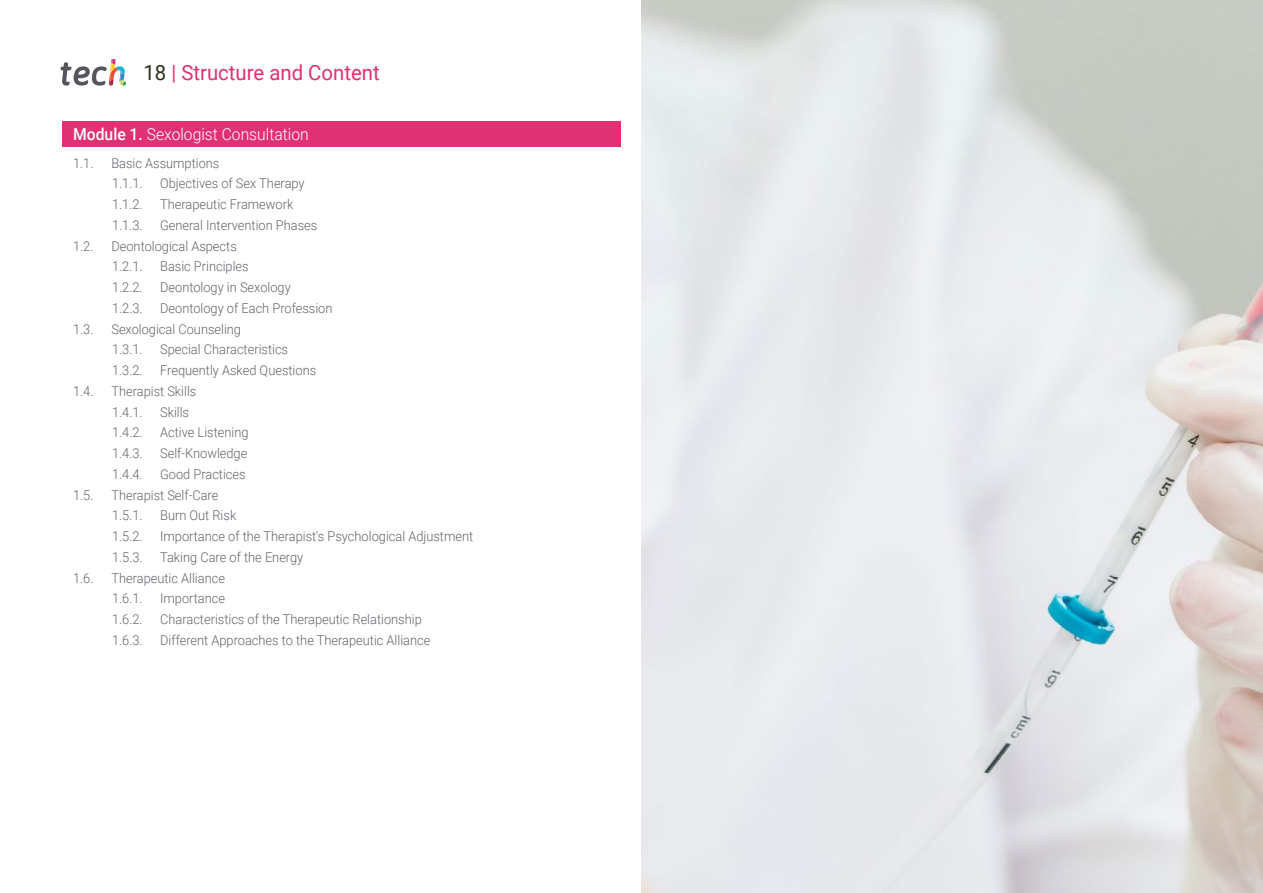
<style>
.page{position:relative;width:1263px;height:893px;background:#fff}
.page>*{position:absolute;margin:0;border:0;box-sizing:border-box;transform-origin:0 0}
.t1{font:21px "Roboto";color:#e03073}
.t2{font:300 16.5px "Roboto";color:#fff;scale:.95 1}
.t3{font:300 13.5px/20.7px "Roboto";color:#61646a;scale:.95 1}
.s1{color:#312e20}
.s2{font-weight:500}
</style>
<div class="page">
<div style="left:62px;top:122px;width:559px;height:25px;background:#df3174"></div>
<img style="left:642px;top:0;width:621px;height:893px">
<svg style="left:61px;top:59px;width:65px;height:27px"></svg>
<h1 class="t1" style="left:144px;top:57px;width:238px"><span class="s1">18</span> | Structure and Content</h1>
<p class="t2" style="left:73px;top:123px;width:249px"><span class="s2">Module 1.</span> Sexologist Consultation</p>
<p class="t3" style="left:73px;top:152px;width:23px">1.1.</p>
<p class="t3" style="left:111px;top:152px;width:115px">Basic Assumptions<br>1.1.1.</p>
<p class="t3" style="left:160px;top:173px;width:154px">Objectives of Sex Therapy</p>
<p class="t3" style="left:112px;top:193px;width:34px">1.1.2.</p>
<p class="t3" style="left:160px;top:193px;width:142px">Therapeutic Framework</p>
<p class="t3" style="left:112px;top:214px;width:34px">1.1.3.</p>
<p class="t3" style="left:160px;top:214px;width:167px">General Intervention Phases</p>
<p class="t3" style="left:73px;top:235px;width:23px">1.2.</p>
<p class="t3" style="left:111px;top:235px;width:133px">Deontological Aspects<br>1.2.1.</p>
<p class="t3" style="left:160px;top:256px;width:95px">Basic Principles</p>
<p class="t3" style="left:112px;top:276px;width:34px">1.2.2.</p>
<p class="t3" style="left:160px;top:276px;width:139px">Deontology in Sexology</p>
<p class="t3" style="left:112px;top:297px;width:34px">1.2.3.</p>
<p class="t3" style="left:160px;top:297px;width:183px">Deontology of Each Profession</p>
<p class="t3" style="left:73px;top:318px;width:23px">1.3.</p>
<p class="t3" style="left:111px;top:318px;width:138px">Sexological Counseling<br>1.3.1.</p>
<p class="t3" style="left:160px;top:339px;width:136px">Special Characteristics</p>
<p class="t3" style="left:112px;top:359px;width:34px">1.3.2.</p>
<p class="t3" style="left:160px;top:359px;width:166px">Frequently Asked Questions</p>
<p class="t3" style="left:73px;top:380px;width:23px">1.4.</p>
<p class="t3" style="left:111px;top:380px;width:91px">Therapist Skills<br>1.4.1.</p>
<p class="t3" style="left:160px;top:401px;width:32px">Skills</p>
<p class="t3" style="left:112px;top:422px;width:34px">1.4.2.</p>
<p class="t3" style="left:160px;top:422px;width:95px">Active Listening</p>
<p class="t3" style="left:112px;top:442px;width:34px">1.4.3.</p>
<p class="t3" style="left:160px;top:442px;width:93px">Self-Knowledge</p>
<p class="t3" style="left:112px;top:463px;width:34px">1.4.4.</p>
<p class="t3" style="left:160px;top:463px;width:92px">Good Practices</p>
<p class="t3" style="left:73px;top:484px;width:23px">1.5.</p>
<p class="t3" style="left:111px;top:484px;width:114px">Therapist Self-Care<br>1.5.1.</p>
<p class="t3" style="left:160px;top:505px;width:82px">Burn Out Risk</p>
<p class="t3" style="left:112px;top:525px;width:34px">1.5.2.</p>
<p class="t3" style="left:160px;top:525px;width:331px">Importance of the Therapist's Psychological Adjustment</p>
<p class="t3" style="left:112px;top:546px;width:34px">1.5.3.</p>
<p class="t3" style="left:160px;top:546px;width:152px">Taking Care of the Energy</p>
<p class="t3" style="left:73px;top:567px;width:23px">1.6.</p>
<p class="t3" style="left:111px;top:567px;width:121px">Therapeutic Alliance<br>1.6.1.</p>
<p class="t3" style="left:160px;top:588px;width:70px">Importance</p>
<p class="t3" style="left:112px;top:608px;width:34px">1.6.2.</p>
<p class="t3" style="left:160px;top:608px;width:277px">Characteristics of the Therapeutic Relationship</p>
<p class="t3" style="left:112px;top:629px;width:34px">1.6.3.</p>
<p class="t3" style="left:160px;top:629px;width:286px">Different Approaches to the Therapeutic Alliance</p>
</div>
